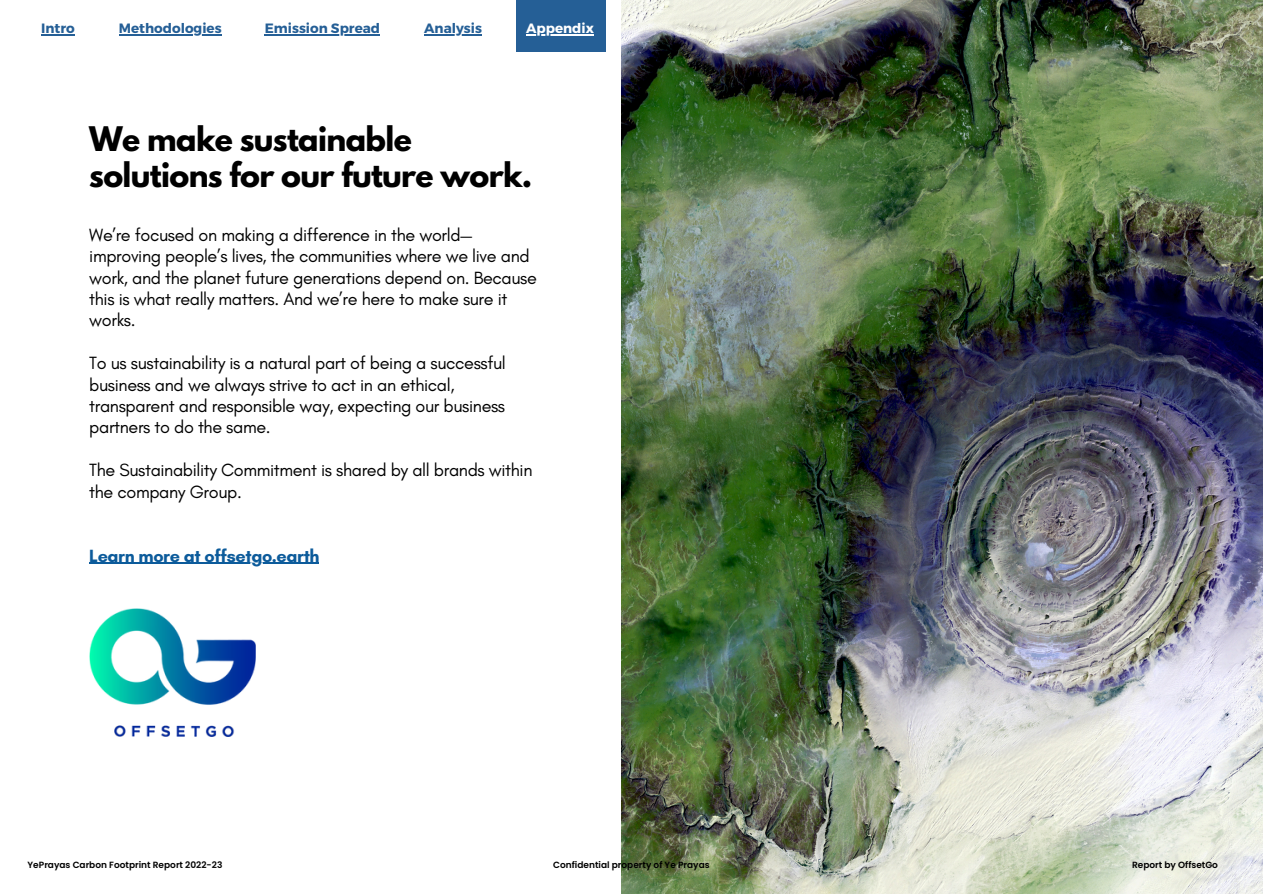
<style>
.page{position:relative;width:1263px;height:894px;background:#fff}
.page>*{position:absolute;margin:0;border:0;box-sizing:border-box;transform-origin:0 0}
.t1{font:700 30px/36px "League Spartan";letter-spacing:-.02em;color:#000}
.t2{font:18px/21.3px "Glacial Indifference";letter-spacing:-.02em;color:#000}
.t3{font:700 18px "Glacial Indifference";letter-spacing:-.02em;color:#0c5b9b}
.t4{font:700 13.5px "Montserrat";color:#255f96}
.t5{font:700 13.5px "Montserrat";color:#fff}
.t6{font:600 9px "Poppins";color:#000}
</style>
<div class="page">
<img style="left:89px;top:608px;width:167px;height:127px">
<img style="left:622px;top:0;width:641px;height:893px">
<hr style="left:89px;top:562px;width:230px;height:2px;background:#0c5b9b">
<div style="left:516px;top:0;width:90px;height:51px;background:#255f96"></div>
<hr style="left:41px;top:35px;width:34px;height:1px;background:#255f96">
<hr style="left:119px;top:35px;width:103px;height:1px;background:#255f96">
<hr style="left:265px;top:35px;width:115px;height:1px;background:#255f96">
<hr style="left:424px;top:35px;width:58px;height:1px;background:#255f96">
<hr style="left:526px;top:35px;width:68px;height:1px;background:#fff">
<h3 class="t4" style="left:41px;top:20px;width:35px">Intro</h3>
<h3 class="t4" style="left:119px;top:20px;width:104px">Methodologies</h3>
<h3 class="t4" style="left:265px;top:20px;width:117px">Emission Spread</h3>
<h2 class="t4" style="left:424px;top:20px;width:59px">Analysis</h2>
<p class="t5" style="left:526px;top:20px;width:69px">Appendix</p>
<p class="t1" style="left:89px;top:125px;width:444px">We make sustainable solutions for our future work.</p>
<p class="t2" style="left:89px;top:224px;width:449px">We’re focused on making a difference in the world— improving people’s lives, the communities where we live and work, and the planet future generations depend on. Because this is what really matters. And we’re here to make sure it works.</p>
<h4 class="t2" style="left:89px;top:352px;width:418px">To us sustainability is a natural part of being a successful business and we always strive to act in an ethical, transparent and responsible way, expecting our business partners to do the same.</h4>
<h4 class="t2" style="left:89px;top:459px;width:445px">The Sustainability Commitment is shared by all brands within the company Group.</h4>
<h4 class="t3" style="left:89px;top:544px;width:232px">Learn more at offsetgo.earth</h4>
<h4 class="t6" style="left:28px;top:858px;width:196px">YePrayas Carbon Footprint Report 2022-23</h4>
<h4 class="t6" style="left:553px;top:858px;width:158px">Confidential property of Ye Prayas</h4>
<h1 class="t6" style="left:1132px;top:858px;width:88px">Report by OffsetGo</h1>
</div>
